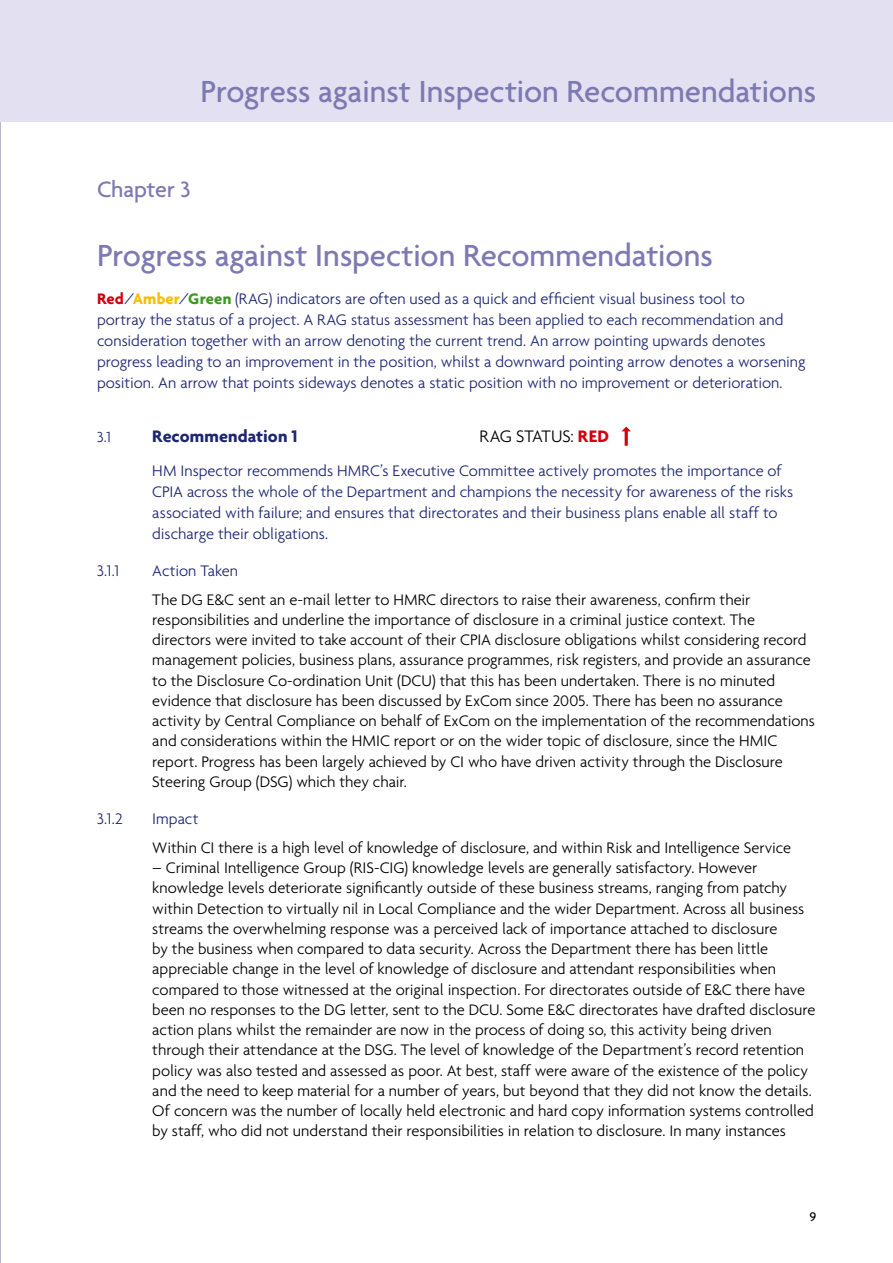
<style>
.page{position:relative;width:893px;height:1263px;background:#fff}
.page>*{position:absolute;margin:0;border:0;box-sizing:border-box;transform-origin:0 0}
.t1{font:500 33px "Agenda";letter-spacing:-.005em;color:#7d79b2}
.t2{font:500 24px "Agenda";letter-spacing:-.005em;color:#7d79b2}
.t3{font:700 18px "Agenda";letter-spacing:.005em;color:#1d2671}
.t4{font:300 18px "Agenda";letter-spacing:-.005em;color:#000}
.t5{font:300 16.5px/20.2px "Agenda";letter-spacing:-.005em;color:#000}
.t6{font:300 16.5px/21px "Agenda";letter-spacing:-.005em;color:#1d2671}
.t7{font:300 15.75px "Agenda";color:#1d2671}
.t8{font:500 13.5px "Agenda";color:#000}
.s1{font-weight:700;color:#d4000f}
.s2{font-weight:700;color:#fbbd00}
.s3{font-weight:700;color:#3d9721}
</style>
<div class="page">
<hr style="left:0;top:0;width:1px;height:1263px;background:#1c1455">
<div style="left:0;top:0;width:893px;height:122px;background:#e3e1f1"></div>
<svg style="left:621px;top:427px;width:10px;height:19px"></svg>
<h1 class="t1" style="left:201px;top:71px;width:617px">Progress against Inspection Recommendations</h1>
<h2 class="t2" style="left:97px;top:175px;width:95px">Chapter 3</h2>
<h1 class="t1" style="left:97px;top:236px;width:617px">Progress against Inspection Recommendations</h1>
<p class="t6" style="left:97px;top:288px;width:710px"><span class="s1">Red</span>/<span class="s2">Amber</span>/<span class="s3">Green</span> (RAG) indicators are often used as a quick and efficient visual business tool to<br>portray the status of a project. A RAG status assessment has been applied to each recommendation and consideration together with an arrow denoting the current trend. An arrow pointing upwards denotes progress leading to an improvement in the position, whilst a downward pointing arrow denotes a worsening position. An arrow that points sideways denotes a static position with no improvement or deterioration.</p>
<p class="t7" style="left:97px;top:427px;width:16px">3.1</p>
<p class="t3" style="left:152px;top:425px;width:147px">Recommendation 1</p>
<p class="t4" style="left:480px;top:425px;width:131px">RAG STATUS: <span class="s1">RED</span></p>
<p class="t6" style="left:152px;top:459px;width:642px">HM Inspector recommends HMRC’s Executive Committee actively promotes the importance of CPIA across the whole of the Department and champions the necessity for awareness of the risks associated with failure; and ensures that directorates and their business plans enable all staff to discharge their obligations.</p>
<p class="t6" style="left:97px;top:560px;width:24px">3.1.1</p>
<p class="t6" style="left:152px;top:560px;width:87px">Action Taken</p>
<p class="t5" style="left:152px;top:589px;width:664px">The DG E&amp;C sent an e-mail letter to HMRC directors to raise their awareness, confirm their responsibilities and underline the importance of disclosure in a criminal justice context. The directors were invited to take account of their CPIA disclosure obligations whilst considering record management policies, business plans, assurance programmes, risk registers, and provide an assurance to the Disclosure Co-ordination Unit (DCU) that this has been undertaken. There is no minuted evidence that disclosure has been discussed by ExCom since 2005. There has been no assurance activity by Central Compliance on behalf of ExCom on the implementation of the recommendations and considerations within the HMIC report or on the wider topic of disclosure, since the HMIC report. Progress has been largely achieved by CI who have driven activity through the Disclosure Steering Group (DSG) which they chair.</p>
<p class="t6" style="left:97px;top:808px;width:27px">3.1.2</p>
<p class="t6" style="left:152px;top:808px;width:48px">Impact</p>
<p class="t5" style="left:152px;top:837px;width:640px">Within CI there is a high level of knowledge of disclosure, and within Risk and Intelligence Service</p>
<p class="t5" style="left:152px;top:857px;width:664px">– Criminal Intelligence Group (RIS-CIG) knowledge levels are generally satisfactory. However knowledge levels deteriorate significantly outside of these business streams, ranging from patchy within Detection to virtually nil in Local Compliance and the wider Department. Across all business streams the overwhelming response was a perceived lack of importance attached to disclosure<br>by the business when compared to data security. Across the Department there has been little appreciable change in the level of knowledge of disclosure and attendant responsibilities when compared to those witnessed at the original inspection. For directorates outside of E&amp;C there have been no responses to the DG letter, sent to the DCU. Some E&amp;C directorates have drafted disclosure action plans whilst the remainder are now in the process of doing so, this activity being driven through their attendance at the DSG. The level of knowledge of the Department’s record retention policy was also tested and assessed as poor. At best, staff were aware of the existence of the policy and the need to keep material for a number of years, but beyond that they did not know the details.<br>Of concern was the number of locally held electronic and hard copy information systems controlled by staff, who did not understand their responsibilities in relation to disclosure. In many instances</p>
<p class="t8" style="left:810px;top:1208px;width:8px">9</p>
</div>
